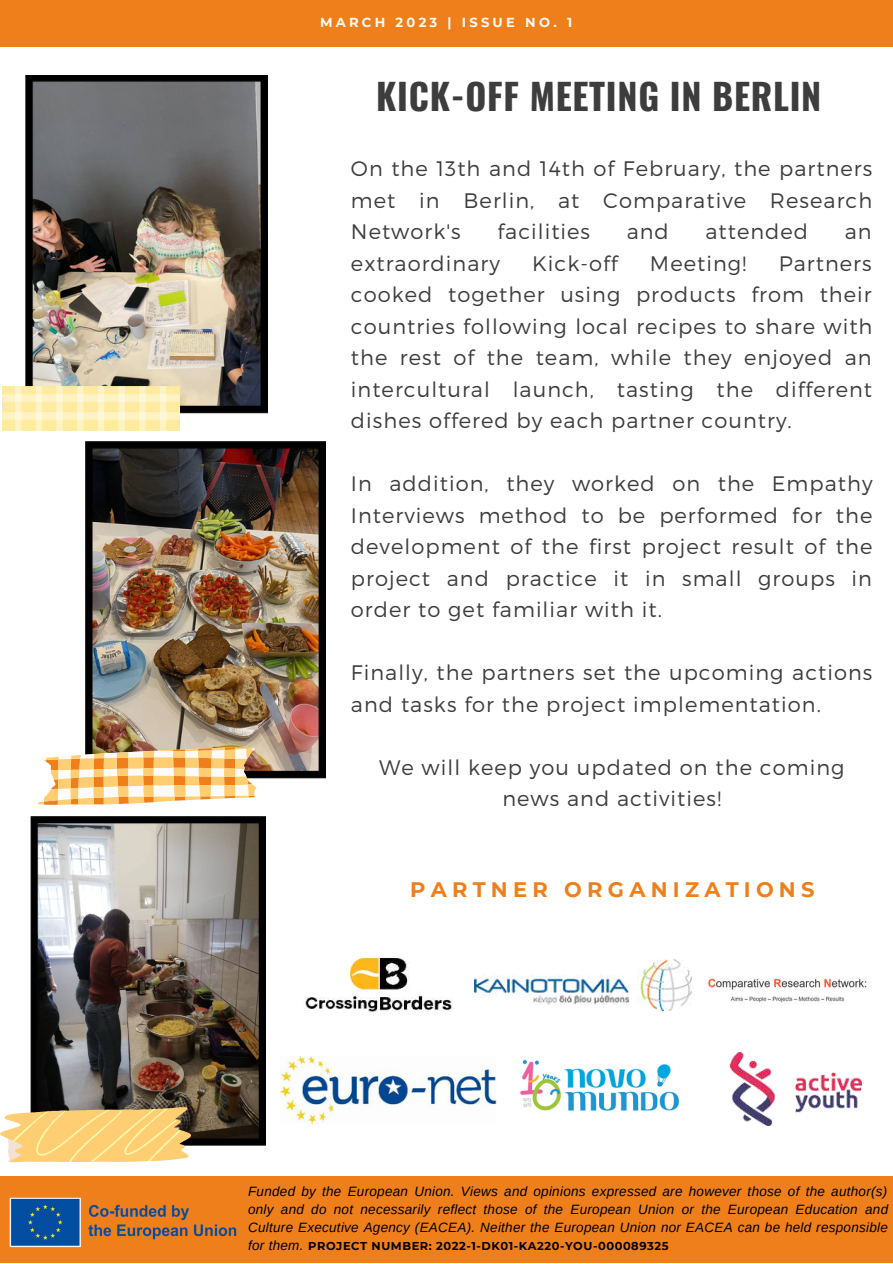
<style>
.page{position:relative;width:893px;height:1264px;background:#fff}
.page>*{position:absolute;margin:0;border:0;box-sizing:border-box;transform-origin:0 0}
.t1{font:700 35.85px "Oswald";letter-spacing:.02em;color:#3d3d3d}
.t2{font:300 21px/31.5px "Montserrat";letter-spacing:.05em;color:#3d3d3d;text-align:justify}
.t3{font:700 21px "Montserrat";letter-spacing:.25em;color:#ef7f1a}
.t4{font:italic 13.5px/18px "Arimo";letter-spacing:.02em;color:#000;text-align:justify}
.t5{font:700 13.05px "Montserrat";letter-spacing:.25em;color:#fdfbf9}
.t6{font:700 11.4px "Montserrat";letter-spacing:.05em;color:#000}
.s1{font-family:"Arimo";font-weight:400;font-style:italic;font-size:13.5px}
</style>
<div class="page">
<div style="left:0;top:0;width:892px;height:46px;background:#ef7f1a"></div>
<div style="left:0;top:1176px;width:892px;height:86px;background:#ef7f1a"></div>
<img style="left:9px;top:1197px;width:228px;height:51px">
<img style="left:474px;top:959px;width:217px;height:51px">
<img style="left:25px;top:75px;width:242px;height:355px">
<img style="left:3px;top:386px;width:176px;height:44px">
<img style="left:85px;top:442px;width:240px;height:337px">
<img style="left:30px;top:816px;width:236px;height:330px">
<svg style="left:0;top:1107px;width:191px;height:55px"></svg>
<svg style="left:37px;top:747px;width:220px;height:57px"></svg>
<img style="left:520px;top:1059px;width:160px;height:52px">
<img style="left:305px;top:957px;width:147px;height:56px">
<img style="left:730px;top:1052px;width:131px;height:73px">
<img style="left:708px;top:978px;width:159px;height:25px">
<img style="left:280px;top:1056px;width:217px;height:69px">
<p class="t5" style="left:320px;top:13px;width:253px">MARCH 2023 | ISSUE NO. 1</p>
<h1 class="t1" style="left:376px;top:77px;width:446px">KICK-OFF MEETING IN BERLIN</h1>
<p class="t2" style="left:351px;top:153px;width:522px">On the 13th and 14th of February, the partners met in Berlin, at Comparative Research Network's</p>
<p class="t2" style="left:497px;top:216px;width:94px">facilities</p>
<p class="t2" style="left:626px;top:216px;width:44px">and</p>
<p class="t2" style="left:705px;top:216px;width:104px">attended</p>
<p class="t2" style="left:844px;top:216px;width:28px">an</p>
<p class="t2" style="left:351px;top:247px;width:150px">extraordinary</p>
<p class="t2" style="left:532px;top:247px;width:87px">Kick-off</p>
<p class="t2" style="left:650px;top:247px;width:98px">Meeting!</p>
<p class="t2" style="left:351px;top:247px;width:523px;text-indent:427px">Partners cooked together using products from their countries following local recipes to share with the rest of the team, while they enjoyed an intercultural launch, tasting the different dishes offered by each partner country.</p>
<p class="t2" style="left:351px;top:467px;width:523px">In addition, they worked on the Empathy Interviews method to be performed for the development of the first project result of the project and practice it in small groups in order to get familiar with it.</p>
<p class="t2" style="left:351px;top:656px;width:523px">Finally, the partners set the upcoming actions and tasks for the project implementation.</p>
<p class="t2" style="left:379px;top:751px;width:467px;text-align:center">We will keep you updated on the coming news and activities!</p>
<p class="t3" style="left:410px;top:874px;width:406px">PARTNER ORGANIZATIONS</p>
<p class="t4" style="left:248px;top:1182px;width:641px">Funded by the European Union. Views and opinions expressed are however those of the author(s) only and do not necessarily reflect those of the European Union or the European Education and Culture Executive Agency (EACEA). Neither the European Union nor EACEA can be held responsible</p>
<p class="t6" style="left:248px;top:1237px;width:422px"><span class="s1">for them.</span> PROJECT NUMBER: 2022-1-DK01-KA220-YOU-000089325</p>
</div>
